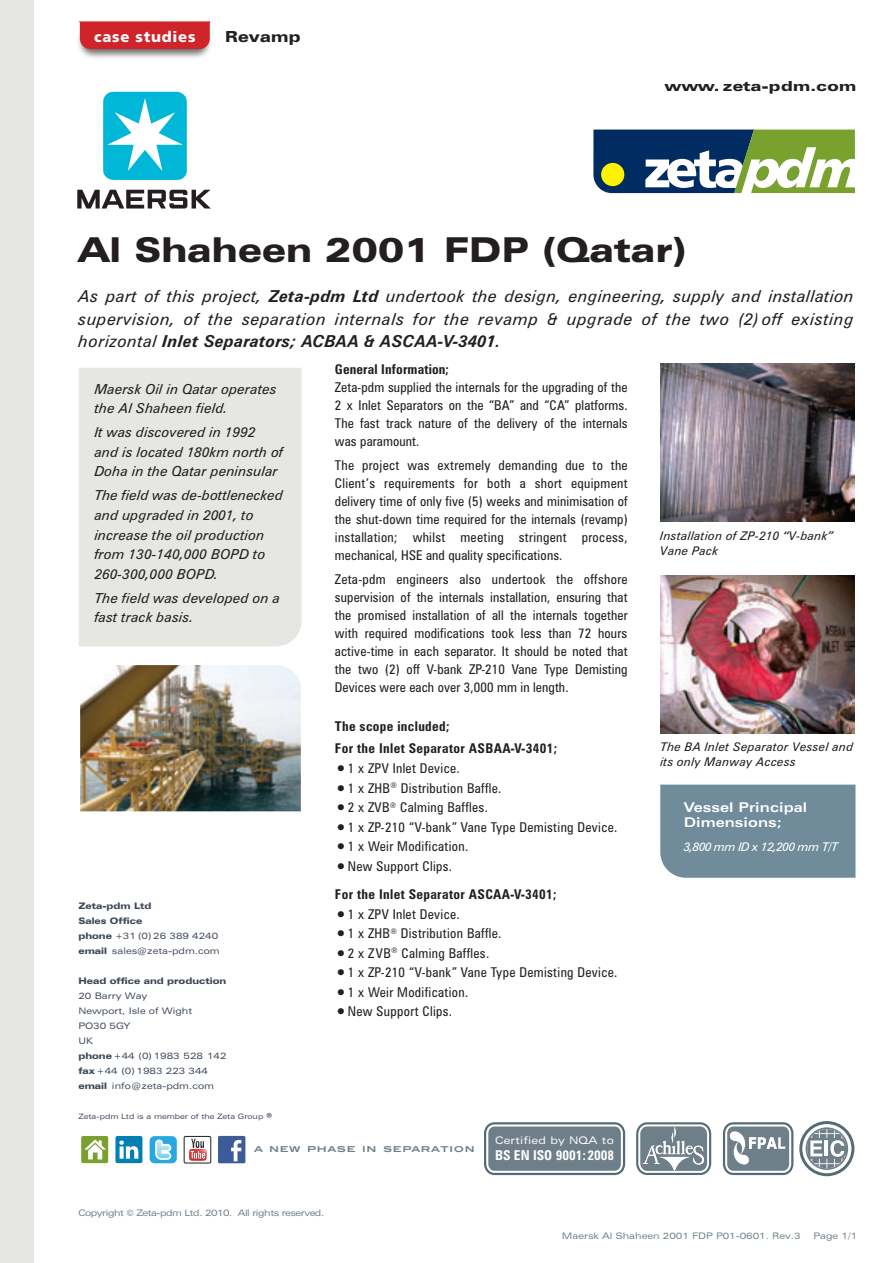
<style>
.page{position:relative;width:893px;height:1263px;background:#fff}
.page>*{position:absolute;margin:0;border:0;box-sizing:border-box;transform-origin:0 0}
.t1{font:900 expanded 34.35px "Zurich BT";letter-spacing:.01em;color:#231f20}
.t2{font:italic 16.5px/22.5px "Zurich BT";letter-spacing:.02em;color:#231f20;text-align:justify}
.t3{font:900 expanded 15.3px "Zurich BT";letter-spacing:.025em;color:#231f20}
.t4{font:900 14.85px "Frutiger LT";letter-spacing:.05em;color:#fff}
.t5{font:900 expanded 13.95px "Zurich BT";letter-spacing:.025em;color:#231f20;scale:1.08 1}
.t6{font:italic 13.8px/19.5px "Zurich BT";color:#231f20}
.t7{font:700 condensed 13.65px "Zurich BT";color:#fff}
.t8{font:condensed 13.5px/18px "Zurich BT";letter-spacing:.025em;color:#231f20;text-align:justify}
.t9{font:700 condensed 13.5px/22.5px "Zurich BT";letter-spacing:.025em;color:#231f20}
.t10{font:700 expanded 13.5px/15px "Zurich BT";letter-spacing:.005em;color:#fff}
.t11{font:italic 12px/15px "Zurich BT";letter-spacing:.01em;color:#231f20}
.t12{font:italic 12px "Zurich BT";letter-spacing:-.035em;color:#fff}
.t13{font:expanded 10.5px "Zurich BT";letter-spacing:.03em;color:#fff}
.t14{font:expanded 9px/15px "Zurich BT";color:#3d4857}
.t15{font:expanded 9px "Zurich BT";letter-spacing:-.045em;color:#6f7f89}
.t16{font:expanded 9px "Zurich BT";color:#6f7f89}
.t17{font:900 expanded 9px "Zurich BT";color:#3d4857}
.t18{font:700 8.1px "Blair ITC";letter-spacing:.075em;color:#6f7f89;scale:1.11 1}
.t19{font:expanded 7.35px "Zurich BT";color:#3d4857}
.s1{font-weight:700}
.s2{font-size:21px}
.s3{font-weight:400;font-size:21px}
.s4{font-weight:400}
.s5{font-weight:900}
.s6{font-family:"Myriad Pro";font-stretch:normal;font-size:14.85px}
</style>
<div class="page">
<div style="left:79px;top:368px;width:223px;height:278px;background:#e6e6e2"></div>
<img style="left:80px;top:665px;width:221px;height:146px">
<svg style="left:593px;top:130px;width:262px;height:63px"></svg>
<img style="left:33px;top:0;width:176px;height:108px">
<svg style="left:78px;top:21px;width:133px;height:28px;background:#d12e34"></svg>
<div style="left:0;top:0;width:33px;height:1263px;background:#e6e6e2"></div>
<svg style="left:103px;top:92px;width:84px;height:88px"></svg>
<svg style="left:77px;top:190px;width:134px;height:19px"></svg>
<img style="left:660px;top:575px;width:195px;height:158px">
<img style="left:660px;top:363px;width:195px;height:158px">
<div style="left:660px;top:785px;width:195px;height:93px;background:#708c9b"></div>
<svg style="left:723px;top:1121px;width:132px;height:56px"></svg>
<svg style="left:636px;top:1122px;width:75px;height:53px"></svg>
<svg style="left:484px;top:1122px;width:141px;height:53px"></svg>
<div style="left:488px;top:1126px;width:133px;height:45px;background:#6f7f89;border-radius:6px"></div>
<div style="left:115px;top:1136px;width:27px;height:27px;background:#007fb2;border-radius:2px"></div>
<svg style="left:119px;top:1140px;width:19px;height:19px"></svg>
<div style="left:150px;top:1136px;width:27px;height:27px;background:#27a8e0;border-radius:5px"></div>
<svg style="left:155px;top:1139px;width:16px;height:21px"></svg>
<div style="left:218px;top:1136px;width:27px;height:27px;background:#3b5b99;border-radius:2px"></div>
<svg style="left:231px;top:1140px;width:10px;height:21px"></svg>
<div style="left:184px;top:1136px;width:27px;height:27px;border:1px solid #211e1e;border-radius:2px"></div>
<svg style="left:189px;top:1139px;width:18px;height:22px"></svg>
<div style="left:81px;top:1136px;width:27px;height:27px;background:#78a22d;border-radius:2px"></div>
<svg style="left:84px;top:1139px;width:22px;height:20px"></svg>
<p class="t4" style="left:94px;top:28px;width:103px">case studies</p>
<p class="t3" style="left:225px;top:28px;width:77px">Revamp</p>
<p class="t5" style="left:665px;top:78px;width:179px">www. zeta-pdm.com</p>
<h1 class="t1" style="left:78px;top:229px;width:610px">Al Shaheen 2001 FDP (Qatar)</h1>
<p class="t2" style="left:79px;top:285px;width:777px">As part of this project, <span class="s1">Zeta-pdm Ltd</span> undertook the design, engineering, supply and installation supervision, of the separation internals for the revamp &amp; upgrade of the two (2) off existing horizontal <span class="s1">Inlet Separators; ACBAA &amp; ASCAA-V-3401.</span></p>
<p class="t6" style="left:95px;top:379px;width:184px">Maersk Oil in Qatar operates the Al Shaheen field.</p>
<p class="t6" style="left:95px;top:423px;width:190px">It was discovered in 1992<br>and is located 180km north of<br>Doha in the Qatar peninsular</p>
<p class="t6" style="left:95px;top:486px;width:190px">The field was de-bottlenecked and upgraded in 2001, to increase the oil production from 130-140,000 BOPD to<br>260-300,000 BOPD.</p>
<p class="t6" style="left:95px;top:588px;width:187px">The field was developed on a fast track basis.</p>
<p class="t9" style="left:335px;top:358px;width:116px">General Information;</p>
<p class="t8" style="left:335px;top:378px;width:294px">Zeta-pdm supplied the internals for the upgrading of the 2 x Inlet Separators on the “BA” and “CA” platforms.<br>The fast track nature of the delivery of the internals was paramount.</p>
<p class="t8" style="left:335px;top:456px;width:294px">The project was extremely demanding due to the Client’s requirements for both a short equipment delivery time of only five (5) weeks and minimisation of the shut-down time required for the internals (revamp) installation; whilst meeting stringent process, mechanical, HSE and quality specifications.</p>
<p class="t8" style="left:335px;top:570px;width:294px">Zeta-pdm engineers also undertook the offshore supervision of the internals installation, ensuring that the promised installation of all the internals together with required modifications took less than 72 hours active-time in each separator. It should be noted that the two (2) off V-bank ZP-210 Vane Type Demisting Devices were each over 3,000 mm in length.</p>
<p class="t9" style="left:335px;top:715px;width:224px">The scope included;<br>For the Inlet Separator ASBAA-V-3401;</p>
<p class="t8" style="left:335px;top:759px;width:126px"><span class="s2">•</span>1 x ZPV Inlet Device.</p>
<p class="t8" style="left:335px;top:779px;width:168px"><span class="s2">•</span>1 x ZHB<sup>®</sup> Distribution Baffle.</p>
<p class="t8" style="left:335px;top:798px;width:155px"><span class="s2">•</span>2 x ZVB<sup>®</sup> Calming Baffles.</p>
<p class="t8" style="left:335px;top:818px;width:284px"><span class="s2">•</span>1 x ZP-210 “V-bank” Vane Type Demisting Device.</p>
<p class="t8" style="left:335px;top:837px;width:135px"><span class="s2">•</span>1 x Weir Modification.</p>
<p class="t9" style="left:335px;top:851px;width:223px;line-height:28.5px"><span class="s3">•</span><span class="s4">New Support Clips.<br></span>For the Inlet Separator ASCAA-V-3401;</p>
<p class="t8" style="left:335px;top:905px;width:126px"><span class="s2">•</span>1 x ZPV Inlet Device.</p>
<p class="t8" style="left:335px;top:924px;width:168px"><span class="s2">•</span>1 x ZHB<sup>®</sup> Distribution Baffle.</p>
<p class="t8" style="left:335px;top:944px;width:156px"><span class="s2">•</span>2 x ZVB<sup>®</sup> Calming Baffles.</p>
<p class="t8" style="left:335px;top:963px;width:284px"><span class="s2">•</span>1 x ZP-210 “V-bank” Vane Type Demisting Device.</p>
<p class="t8" style="left:335px;top:983px;width:135px"><span class="s2">•</span>1 x Weir Modification.</p>
<p class="t8" style="left:335px;top:1002px;width:119px"><span class="s2">•</span>New Support Clips.</p>
<p class="t11" style="left:660px;top:529px;width:175px">Installation of ZP-210 “V-bank”<br>Vane Pack</p>
<p class="t11" style="left:660px;top:739px;width:195px">The BA Inlet Separator Vessel and its only Manway Access</p>
<p class="t10" style="left:684px;top:800px;width:125px">Vessel Principal<br>Dimensions;</p>
<p class="t12" style="left:684px;top:840px;width:156px">3,800 mm ID x 12,200 mm T/T</p>
<p class="t14" style="left:78px;top:898px;width:143px"><span class="s5">Zeta-pdm Ltd<br>Sales Office<br>phone</span> +31 (0) 26 389 4240 <span class="s5">email</span> sales@zeta-pdm.com</p>
<p class="t17" style="left:78px;top:975px;width:149px">Head office and production</p>
<p class="t14" style="left:78px;top:988px;width:150px">20 Barry Way<br>Newport, Isle of Wight<br>PO30 5GY<br>UK<br><span class="s5">phone</span> +44 (0) 1983 528 142 <span class="s5">fax</span> +44 (0) 1983 223 344 <span class="s5">email</span> info@zeta-pdm.com</p>
<p class="t19" style="left:78px;top:1112px;width:195px">Zeta-pdm Ltd is a member of the Zeta Group <span class="s6">®</span></p>
<p class="t18" style="left:254px;top:1144px;width:200px">A NEW PHASE IN SEPARATION</p>
<p class="t13" style="left:495px;top:1134px;width:120px">Certified by NQA to</p>
<p class="t7" style="left:495px;top:1147px;width:121px">BS EN ISO 9001:2008</p>
<p class="t15" style="left:78px;top:1208px;width:247px">Copyright © Zeta-pdm Ltd. 2010. All rights reserved.</p>
<p class="t16" style="left:562px;top:1230px;width:240px">Maersk Al Shaheen 2001 FDP P01-0601. Rev.3</p>
<p class="t15" style="left:813px;top:1230px;width:45px">Page 1/1</p>
</div>
